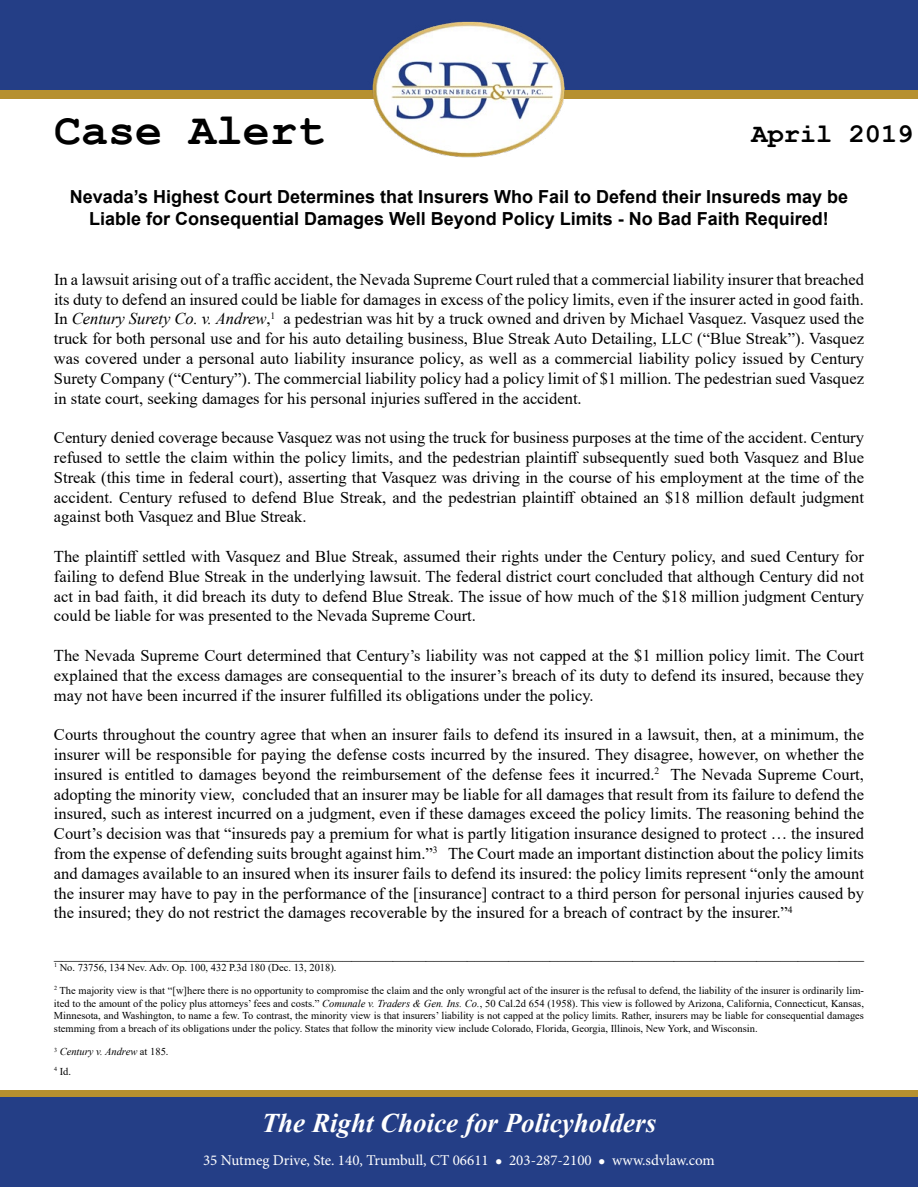
<style>
.page{position:relative;width:918px;height:1188px;background:#fff}
.page>*{position:absolute;margin:0;border:0;box-sizing:border-box;transform-origin:0 0}
.t1{font:700 45px "Courier New";color:#000}
.t2{font:italic 700 27px "Times New Roman";color:#fff}
.t3{font:700 27px "Courier New";color:#000}
.t4{font:700 18px/21.6px "Arial";color:#000;text-align:center}
.t5{font:16.5px/19.8px "Times New Roman";color:#000;text-align:justify}
.t6{font:15px "Minion Pro";color:#fff}
.t7{font:10.5px/12.6px "Times New Roman";color:#000;text-align:justify}
.t8{font:italic 10.5px/19.8px "Times New Roman";color:#000}
.s1{font-style:italic}
.s2{font-style:normal}
</style>
<div class="page">
<div style="left:0;top:90px;width:918px;height:9px;background:#b6902f"></div>
<div style="left:0;top:0;width:918px;height:90px;background:#243e86"></div>
<div style="left:0;top:1090px;width:918px;height:9px;background:#b6902f"></div>
<div style="left:0;top:1097px;width:918px;height:90px;background:#243e86"></div>
<img style="left:372px;top:21px;width:193px;height:137px">
<h1 class="t1" style="left:54px;top:102px;width:271px">Case Alert</h1>
<h2 class="t3" style="left:751px;top:117px;width:163px">April 2019</h2>
<p class="t4" style="left:70px;top:186px;width:780px">Nevada’s Highest Court Determines that Insurers Who Fail to Defend their Insureds may be<br>Liable for Consequential Damages Well Beyond Policy Limits - No Bad Faith Required!</p>
<p class="t5" style="left:54px;top:269px;width:812px">In a lawsuit arising out of a traffic accident, the Nevada Supreme Court ruled that a commercial liability insurer that breached its duty to defend an insured could be liable for damages in excess of the policy limits, even if the insurer acted in good faith.<br>In <span class="s1">Century Surety Co. v. Andrew</span>,<sup>1</sup> a pedestrian was hit by a truck owned and driven by Michael Vasquez. Vasquez used the truck for both personal use and for his auto detailing business, Blue Streak Auto Detailing, LLC (“Blue Streak”). Vasquez was covered under a personal auto liability insurance policy, as well as a commercial liability policy issued by Century Surety Company (“Century”). The commercial liability policy had a policy limit of $1 million. The pedestrian sued Vasquez in state court, seeking damages for his personal injuries suffered in the accident.</p>
<p class="t5" style="left:54px;top:427px;width:812px">Century denied coverage because Vasquez was not using the truck for business purposes at the time of the accident. Century refused to settle the claim within the policy limits, and the pedestrian plaintiff subsequently sued both Vasquez and Blue Streak (this time in federal court), asserting that Vasquez was driving in the course of his employment at the time of the accident. Century refused to defend Blue Streak, and the pedestrian plaintiff obtained an $18 million default judgment against both Vasquez and Blue Streak.</p>
<p class="t5" style="left:54px;top:546px;width:812px">The plaintiff settled with Vasquez and Blue Streak, assumed their rights under the Century policy, and sued Century for failing to defend Blue Streak in the underlying lawsuit. The federal district court concluded that although Century did not act in bad faith, it did breach its duty to defend Blue Streak. The issue of how much of the $18 million judgment Century could be liable for was presented to the Nevada Supreme Court.</p>
<p class="t5" style="left:54px;top:645px;width:812px">The Nevada Supreme Court determined that Century’s liability was not capped at the $1 million policy limit. The Court explained that the excess damages are consequential to the insurer’s breach of its duty to defend its insured, because they may not have been incurred if the insurer fulfilled its obligations under the policy.</p>
<p class="t5" style="left:54px;top:724px;width:812px">Courts throughout the country agree that when an insurer fails to defend its insured in a lawsuit, then, at a minimum, the insurer will be responsible for paying the defense costs incurred by the insured. They disagree, however, on whether the insured is entitled to damages beyond the reimbursement of the defense fees it incurred.<sup>2</sup> The Nevada Supreme Court, adopting the minority view, concluded that an insurer may be liable for all damages that result from its failure to defend the insured, such as interest incurred on a judgment, even if these damages exceed the policy limits. The reasoning behind the Court’s decision was that “insureds pay a premium for what is partly litigation insurance designed to protect … the insured from the expense of defending suits brought against him.”<sup>3</sup> The Court made an important distinction about the policy limits and damages available to an insured when its insurer fails to defend its insured: the policy limits represent “only the amount the insurer may have to pay in the performance of the [insurance] contract to a third person for personal injuries caused by the insured; they do not restrict the damages recoverable by the insured for a breach of contract by the insurer.”<sup>4</sup></p>
<p class="t5" style="left:54px;top:942px;width:812px">__________________________________________________________________________________________________</p>
<p class="t7" style="left:54px;top:960px;width:284px"><sup>1</sup> No. 73756, 134 Nev. Adv. Op. 100, 432 P.3d 180 (Dec. 13, 2018).</p>
<p class="t7" style="left:54px;top:984px;width:812px"><sup>2</sup> The majority view is that “[w]here there is no opportunity to compromise the claim and the only wrongful act of the insurer is the refusal to defend, the liability of the insurer is ordinarily lim&shy;ited to the amount of the policy plus attorneys’ fees and costs.” <span class="s1">Comunale v. Traders &amp; Gen. Ins. Co.</span>, 50 Cal.2d 654 (1958). This view is followed by Arizona, California, Connecticut, Kansas, Minnesota, and Washington, to name a few. To contrast, the minority view is that insurers’ liability is not capped at the policy limits. Rather, insurers may be liable for consequential damages stemming from a breach of its obligations under the policy. States that follow the minority view include Colorado, Florida, Georgia, Illinois, New York, and Wisconsin.</p>
<p class="t8" style="left:54px;top:1041px;width:116px"><sup>3</sup> Century v. Andrew <span class="s2">at 185.<br></span><sup>4</sup> <span class="s2">Id.</span></p>
<h2 class="t2" style="left:262px;top:1104px;width:396px">The Right Choice for Policyholders</h2>
<p class="t6" style="left:203px;top:1150px;width:513px">35 Nutmeg Drive, Ste. 140, Trumbull, CT 06611 ● 203-287-2100 ● www.sdvlaw.com</p>
</div>
